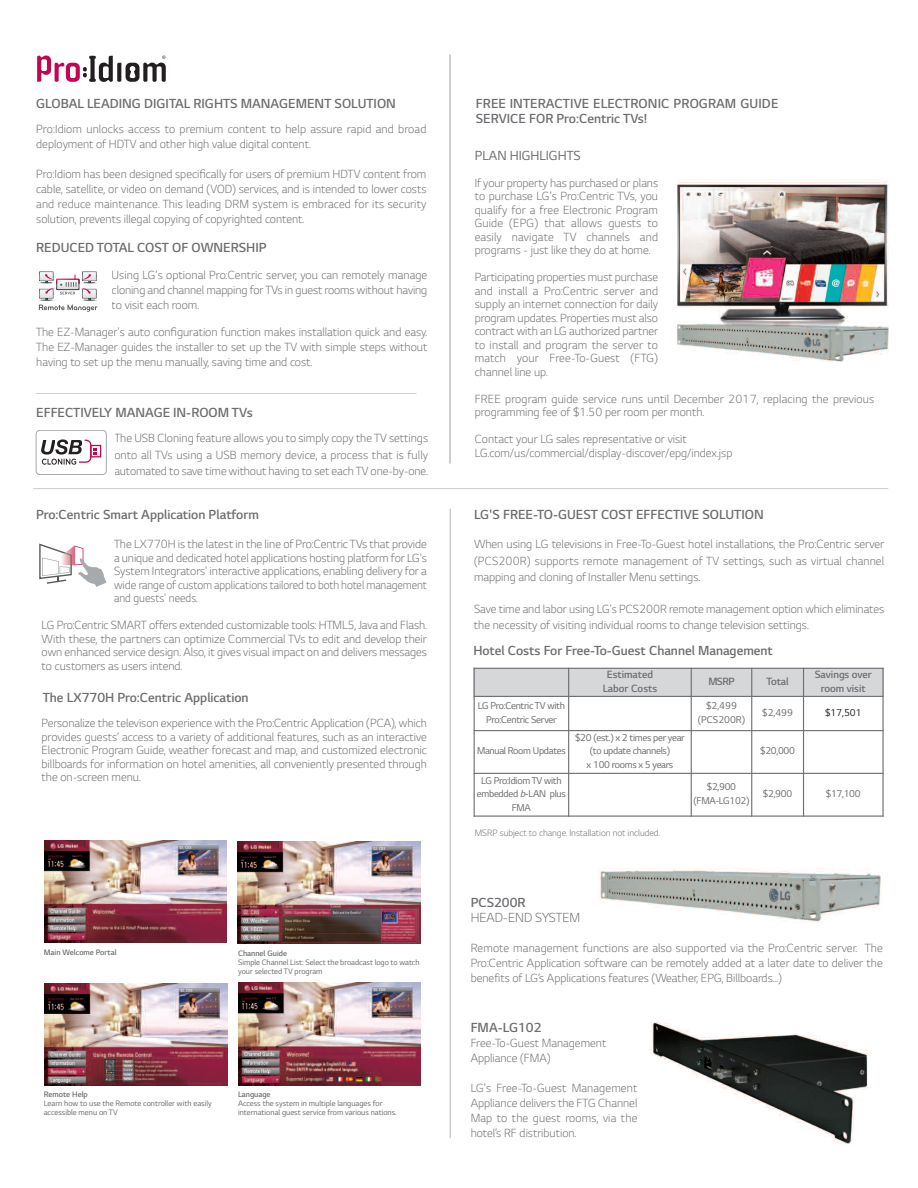
<style>
.page{position:relative;width:918px;height:1188px;background:#fff}
.page>*{position:absolute;margin:0;border:0;box-sizing:border-box;transform-origin:0 0}
.t1{font:300 15px/15px "LG Smart";color:#6c6d70}
.t2{font:15px "LG Smart";color:#6c6d70}
.t3{font:300 15px "LG Smart";color:#6c6d70}
.t4{font:300 13.5px/13.5px "LG Smart";color:#6c6d70;text-align:justify}
.t5{font:300 12px/14.4px "LG Smart";color:#6c6d70;text-align:center}
.t6{font:11.25px/13.5px "LG Smart";letter-spacing:-.025em;color:#6c6d70;text-align:center}
.t7{font:11.25px/13.5px "LG Smart";color:#6c6d70;text-align:center}
.t8{font:11.25px "LG Smart";color:#231f20}
.t9{font:300 10.5px "LG Smart";color:#6c6d70}
.t10{font:9px/9px "LG Smart";color:#6c6d70}
.t11{font:300 9px "LG Smart";color:#6c6d70}
.s1{font-style:italic}
</style>
<div class="page">
<hr style="left:450px;top:508px;width:1px;height:630px;background:#cccdcf">
<div style="left:474px;top:668px;width:95px;height:28px;background:#d6d7d9"></div>
<div style="left:569px;top:668px;width:122px;height:28px;background:#d6d7d9"></div>
<div style="left:691px;top:668px;width:61px;height:28px;background:#d6d7d9"></div>
<div style="left:752px;top:668px;width:52px;height:28px;background:#d6d7d9"></div>
<div style="left:804px;top:668px;width:80px;height:28px;background:#d6d7d9"></div>
<hr style="left:474px;top:668px;width:1px;height:149px;background:#6c6d70">
<hr style="left:568px;top:668px;width:1px;height:149px;background:#6c6d70">
<hr style="left:691px;top:668px;width:1px;height:149px;background:#6c6d70">
<hr style="left:751px;top:668px;width:1px;height:149px;background:#6c6d70">
<hr style="left:803px;top:668px;width:1px;height:149px;background:#6c6d70">
<hr style="left:882px;top:668px;width:2px;height:149px;background:#6c6d70">
<hr style="left:474px;top:668px;width:410px;height:1px;background:#6c6d70">
<hr style="left:474px;top:696px;width:410px;height:1px;background:#6c6d70">
<hr style="left:474px;top:730px;width:410px;height:1px;background:#6c6d70">
<hr style="left:474px;top:773px;width:410px;height:1px;background:#6c6d70">
<hr style="left:474px;top:816px;width:410px;height:1px;background:#6c6d70">
<img style="left:599px;top:868px;width:282px;height:55px">
<img style="left:650px;top:1022px;width:218px;height:122px">
<img style="left:44px;top:840px;width:183px;height:103px">
<svg style="left:38px;top:271px;width:60px;height:41px"></svg>
<svg style="left:39px;top:544px;width:67px;height:43px"></svg>
<svg style="left:41px;top:440px;width:60px;height:25px"></svg>
<div style="left:36px;top:430px;width:71px;height:45px;border:1px solid #a8a9ad;border-radius:4px"></div>
<svg style="left:37px;top:55px;width:129px;height:27px"></svg>
<img style="left:238px;top:841px;width:182px;height:102px">
<img style="left:45px;top:984px;width:182px;height:101px">
<img style="left:238px;top:983px;width:183px;height:102px">
<img style="left:676px;top:181px;width:213px;height:181px">
<hr style="left:450px;top:54px;width:1px;height:410px;background:#cccdcf">
<hr style="left:36px;top:393px;width:381px;height:1px;background:#cccdcf">
<hr style="left:33px;top:488px;width:855px;height:1px;background:#cccdcf">
<p class="t1" style="left:36px;top:96px;width:361px">GLOBAL LEADING DIGITAL RIGHTS MANAGEMENT SOLUTION</p>
<p class="t4" style="left:36px;top:122px;width:392px;line-height:15px">Pro:Idiom unlocks access to premium content to help assure rapid and broad deployment of HDTV and other high value digital content.</p>
<p class="t4" style="left:36px;top:167px;width:392px;line-height:15px">Pro:Idiom has been designed specifically for users of premium HDTV content from cable, satellite, or video on demand (VOD) services, and is intended to lower costs and reduce maintenance. This leading DRM system is embraced for its security solution, prevents illegal copying of copyrighted content.</p>
<p class="t1" style="left:36px;top:241px;width:232px">REDUCED TOTAL COST OF OWNERSHIP</p>
<p class="t4" style="left:112px;top:267px;width:317px;line-height:15px">Using LG's optional Pro:Centric server, you can remotely manage cloning and channel mapping for TVs in guest rooms without having to visit each room.</p>
<p class="t4" style="left:36px;top:325px;width:393px;line-height:15px">The EZ-Manager's auto configuration function makes installation quick and easy.<br>The EZ-Manager guides the installer to set up the TV with simple steps without having to set up the menu manually, saving time and cost.</p>
<p class="t1" style="left:36px;top:405px;width:218px">EFFECTIVELY MANAGE IN-ROOM TVs</p>
<p class="t4" style="left:114px;top:430px;width:315px;line-height:16.2px">The USB Cloning feature allows you to simply copy the TV settings onto all TVs using a USB memory device, a process that is fully automated to save time without having to set each TV one-by-one.</p>
<p class="t1" style="left:36px;top:507px;width:224px">Pro:Centric Smart Application Platform</p>
<p class="t4" style="left:114px;top:537px;width:314px">The LX770H is the latest in the line of Pro:Centric TVs that provide a unique and dedicated hotel applications hosting platform for LG's SystemIntegrators' interactive applications, enabling delivery for a wide range of custom applications tailored to both hotel management and guests' needs.</p>
<p class="t4" style="left:42px;top:618px;width:387px">LG Pro:Centric SMART offers extended customizable tools: HTML5,Java and Flash.<br>With these, the partners can optimize Commercial TVs to edit and develop their own enhanced service design. Also, it gives visual impact on and delivers messages to customers as users intend.</p>
<p class="t1" style="left:43px;top:690px;width:207px">The LX770H Pro:Centric Application</p>
<p class="t4" style="left:42px;top:716px;width:387px">Personalize the televison experience with the Pro:Centric Application (PCA), which provides guests’ access to a variety of additional features, such as an interactive Electronic Program Guide, weather forecast and map, and customized electronic billboards for information on hotel amenities, all conveniently presented through the on-screen menu.</p>
<p class="t11" style="left:44px;top:948px;width:74px">Main Welcome Portal</p>
<p class="t11" style="left:238px;top:948px;width:51px">Channel Guide</p>
<p class="t10" style="left:238px;top:957px;width:183px">Simple Channel List: Select the broadcast logo to watch your selected TV program</p>
<p class="t11" style="left:44px;top:1090px;width:46px">Remote Help</p>
<p class="t10" style="left:44px;top:1099px;width:170px">Learn how to use the Remote controller with easily accessible menu on TV</p>
<p class="t11" style="left:238px;top:1090px;width:34px">Language</p>
<p class="t10" style="left:238px;top:1099px;width:160px">Access the system in multiple languages for international guest service from various nations.</p>
<p class="t1" style="left:476px;top:96px;width:304px">FREE INTERACTIVE ELECTRONIC PROGRAM GUIDE<br>SERVICE FOR Pro:Centric TVs!</p>
<p class="t2" style="left:475px;top:147px;width:107px">PLAN HIGHLIGHTS</p>
<p class="t4" style="left:475px;top:176px;width:185px">If your property has purchased or plans to purchase LG's Pro:Centric TVs, you qualify for a free Electronic Program Guide (EPG) that allows guests to easily navigate TV channels and programs - just like they do at home.</p>
<p class="t4" style="left:475px;top:270px;width:185px">Participating properties must purchase and install a Pro:Centric server and supply an internet connection for daily program updates. Properties must also contract with an LG authorized partner to install and program the server to match your Free-To-Guest (FTG) channel line up.</p>
<p class="t4" style="left:475px;top:392px;width:401px">FREE program guide service runs until December 2017, replacing the previous programming fee of $1.50 per room per month.</p>
<p class="t4" style="left:475px;top:432px;width:259px">Contact your LG sales representative or visit<br>LG.com/us/commercial/display-discover/epg/index.jsp</p>
<p class="t1" style="left:474px;top:507px;width:291px">LG'S FREE-TO-GUEST COST EFFECTIVE SOLUTION</p>
<p class="t4" style="left:474px;top:536px;width:412px;line-height:16.2px">When using LG televisions in Free-To-Guest hotel installations, the Pro:Centric server (PCS200R) supports remote management of TV settings, such as virtual channel mapping and cloning of Installer Menu settings.</p>
<p class="t4" style="left:474px;top:601px;width:412px;line-height:16.2px">Save time and labor using LG's PCS200R remote management option which eliminates the necessity of visiting individual rooms to change television settings.</p>
<p class="t1" style="left:473px;top:643px;width:301px">Hotel Costs For Free-To-Guest Channel Management</p>
<p class="t5" style="left:603px;top:667px;width:56px">Estimated<br>Labor Costs</p>
<p class="t5" style="left:708px;top:674px;width:28px">MSRP</p>
<p class="t5" style="left:767px;top:674px;width:24px">Total</p>
<p class="t5" style="left:815px;top:667px;width:59px">Savings over room visit</p>
<p class="t6" style="left:478px;top:699px;width:89px">LG Pro:Centric TV with<br>Pro:Centric Server</p>
<p class="t7" style="left:698px;top:699px;width:49px">$2,499 (PCS200R)</p>
<p class="t6" style="left:762px;top:706px;width:32px">$2,499</p>
<p class="t8" style="left:825px;top:706px;width:38px">$17,501</p>
<p class="t6" style="left:477px;top:744px;width:90px">Manual Room Updates</p>
<p class="t6" style="left:575px;top:731px;width:111px">$20 (est.) x 2 times per year (to update channels)<br>x 100 rooms x 5 years</p>
<p class="t6" style="left:760px;top:744px;width:36px">$20,000</p>
<p class="t6" style="left:477px;top:774px;width:90px">LG Pro:IdiomTV with embedded <span class="s1">b</span>-LAN plus<br>FMA</p>
<p class="t6" style="left:693px;top:780px;width:58px">$2,900 (FMA-LG102)</p>
<p class="t6" style="left:763px;top:787px;width:31px">$2,900</p>
<p class="t6" style="left:826px;top:787px;width:36px">$17,100</p>
<p class="t9" style="left:475px;top:827px;width:187px">MSRP subject to change. Installation not included.</p>
<p class="t1" style="left:471px;top:896px;width:56px">PCS200R</p>
<p class="t3" style="left:471px;top:910px;width:111px">HEAD-END SYSTEM</p>
<p class="t4" style="left:471px;top:941px;width:414px;line-height:15px">Remote management functions are also supported via the Pro:Centric server. The Pro:Centric Application software can be remotely added at a later date to deliver the benefits of LG’s Applications features (Weather, EPG, Billboards...)</p>
<p class="t1" style="left:471px;top:1020px;width:72px">FMA-LG102</p>
<p class="t4" style="left:471px;top:1036px;width:137px;line-height:15px">Free-To-Guest Management<br>Appliance (FMA)</p>
<p class="t4" style="left:471px;top:1081px;width:168px;line-height:15px">LG's Free-To-Guest Management Appliance delivers the FTG Channel Map to the guest rooms, via the hotel’s RF distribution.</p>
</div>
